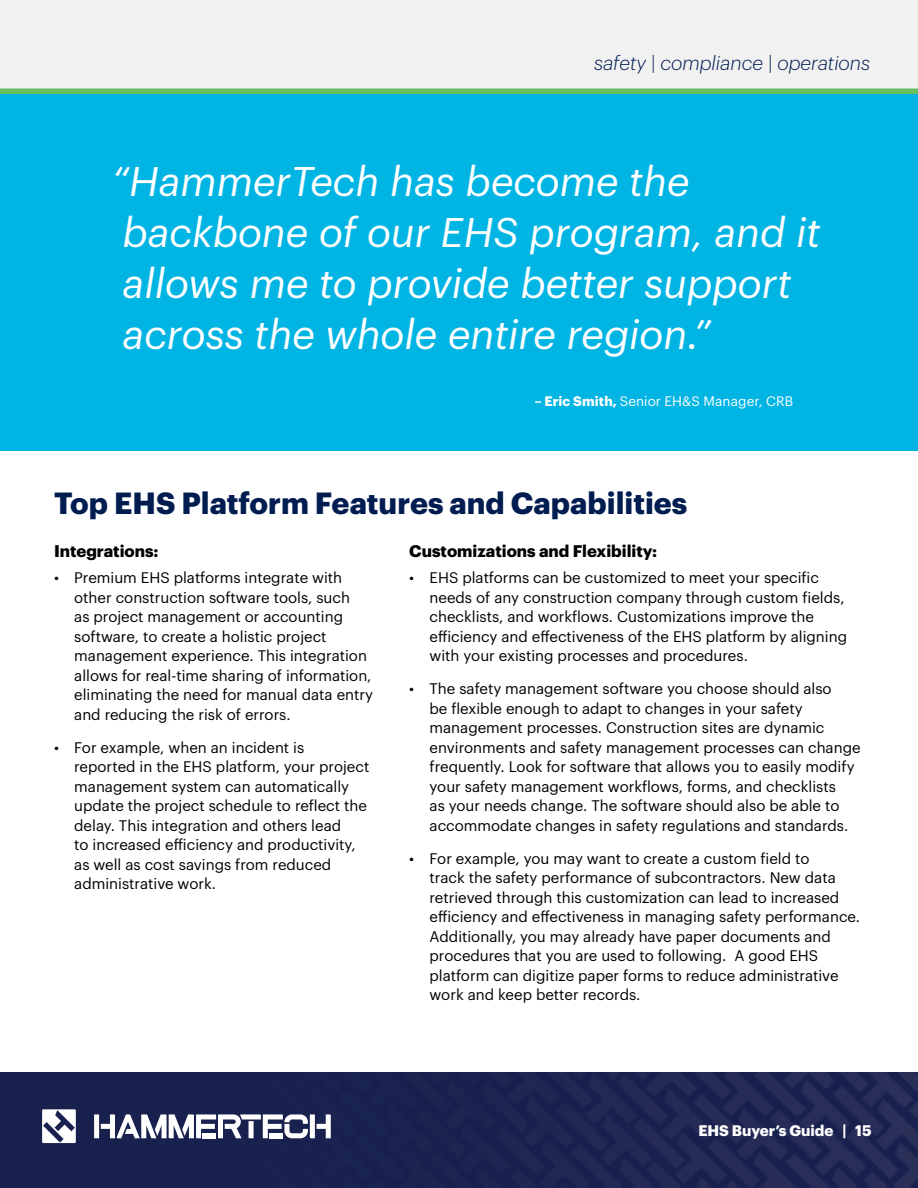
<style>
.page{position:relative;width:918px;height:1188px;background:#fff}
.page>*{position:absolute;margin:0;border:0;box-sizing:border-box;transform-origin:0 0}
.t1{font:italic 40.5px/51px "Graphik";color:#fff}
.t2{font:700 30px "Graphik";color:#011c50}
.t3{font:italic 300 19.5px "Graphik";color:#011c50}
.t4{font:700 16.5px "Graphik";color:#000}
.t5{font:15px/19.5px "Graphik";color:#000}
.t6{font:700 15px "Graphik";color:#fff}
.t7{font:13.5px "Graphik";letter-spacing:.01em;color:#fff}
.s1{font-weight:700}
</style>
<div class="page">
<img style="left:0;top:1072px;width:918px;height:116px">
<svg style="left:94px;top:1114px;width:237px;height:24px"></svg>
<svg style="left:42px;top:1109px;width:34px;height:34px"></svg>
<div style="left:0;top:0;width:918px;height:88px;background:#f1f1f2"></div>
<div style="left:0;top:88px;width:918px;height:6px;background:#6bbf61"></div>
<div style="left:0;top:94px;width:918px;height:357px;background:#00b4e3"></div>
<h3 class="t3" style="left:594px;top:49px;width:278px">safety | compliance | operations</h3>
<h1 class="t1" style="left:112px;top:152px;width:710px">“HammerTech has become the backbone of our EHS program, and it allows me to provide better support across the whole entire region.”</h1>
<p class="t7" style="left:534px;top:391px;width:260px"><span class="s1">– Eric Smith,</span> Senior EH&amp;S Manager, CRB</p>
<h2 class="t2" style="left:54px;top:480px;width:635px">Top EHS Platform Features and Capabilities</h2>
<p class="t4" style="left:54px;top:538px;width:106px">Integrations:</p>
<p class="t5" style="left:74px;top:567px;width:300px;text-indent:-20px">• Premium EHS platforms integrate with other construction software tools, such<br>as project management or accounting software, to create a holistic project management experience. This integration allows for real-time sharing of information, eliminating the need for manual data entry and reducing the risk of errors.</p>
<p class="t5" style="left:74px;top:736px;width:297px;text-indent:-20px">• For example, when an incident is reported in the EHS platform, your project management system can automatically update the project schedule to reflect the delay. This integration and others lead<br>to increased efficiency and productivity, as well as cost savings from reduced administrative work.</p>
<p class="t4" style="left:409px;top:538px;width:249px">Customizations and Flexibility:</p>
<p class="t5" style="left:430px;top:567px;width:419px;text-indent:-20px">• EHS platforms can be customized to meet your specific needs of any construction company through custom fields, checklists, and workflows. Customizations improve the efficiency and effectiveness of the EHS platform by aligning with your existing processes and procedures.</p>
<p class="t5" style="left:430px;top:678px;width:433px;text-indent:-20px">• The safety management software you choose should also<br>be flexible enough to adapt to changes in your safety management processes. Construction sites are dynamic environments and safety management processes can change frequently. Look for software that allows you to easily modify your safety management workflows, forms, and checklists<br>as your needs change. The software should also be able to accommodate changes in safety regulations and standards.</p>
<p class="t5" style="left:430px;top:847px;width:432px;text-indent:-20px">• For example, you may want to create a custom field to<br>track the safety performance of subcontractors. New data retrieved through this customization can lead to increased efficiency and effectiveness in managing safety performance.<br>Additionally, you may already have paper documents and procedures that you are used to following. A good EHS platform can digitize paper forms to reduce administrative work and keep better records.</p>
<p class="t6" style="left:698px;top:1119px;width:175px">EHS Buyer’s Guide | 15</p>
</div>
